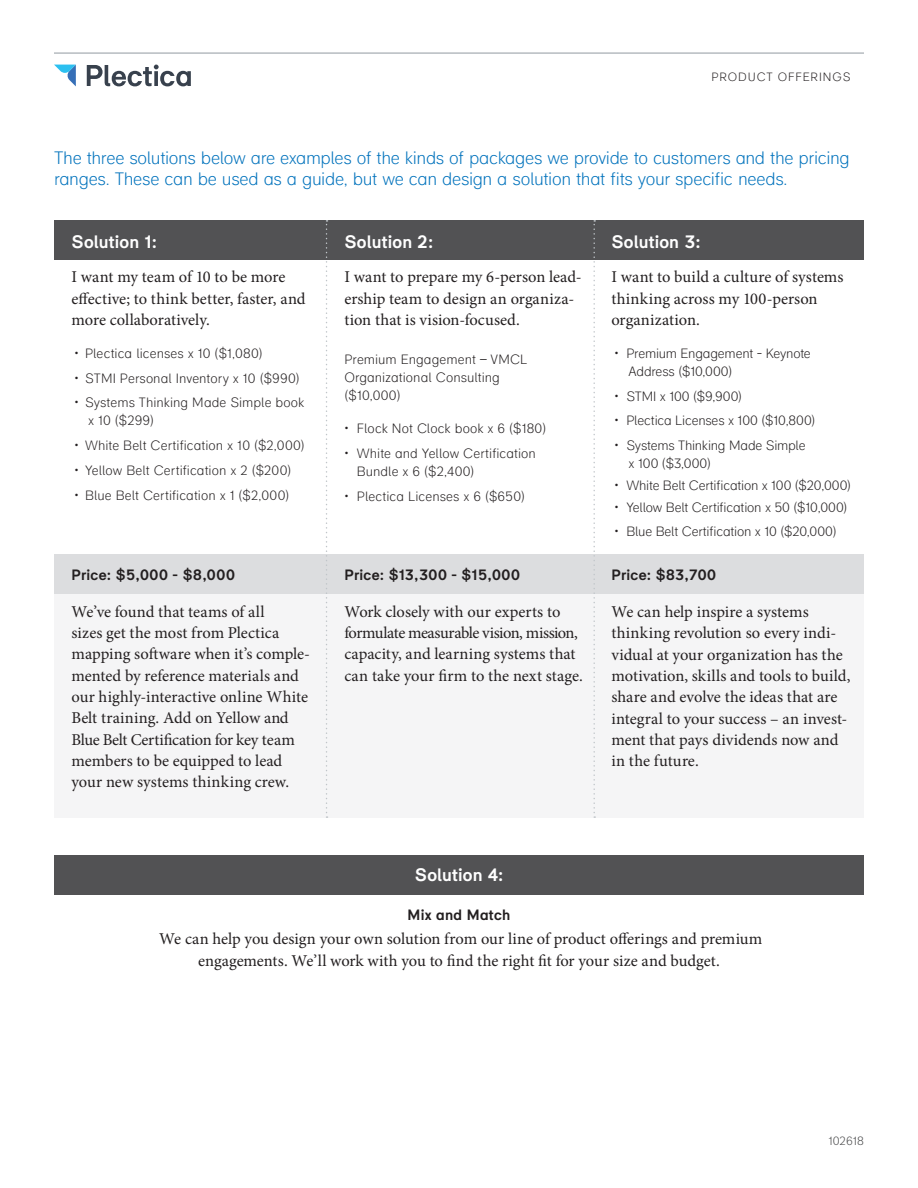
<style>
.page{position:relative;width:918px;height:1188px;background:#fff}
.page>*{position:absolute;margin:0;border:0;box-sizing:border-box;transform-origin:0 0}
.Title-dek-small{font:300 18px/21.3px "Plectica";letter-spacing:-.02em;color:#0072bc}
.Subhead{font:700 18px "Plectica";letter-spacing:.01em;color:#fff}
.Body{font:16.5px/21.3px "Minion Pro";color:#231f20}
.Tertiary_header{font:16.5px/21.3px "Minion Pro";letter-spacing:-.005em;color:#231f20}
.Body-2{font:700 15px "Plectica";letter-spacing:.025em;color:#231f20}
.Tertiary_header-2{font:700 15px "Plectica";letter-spacing:.02em;color:#231f20}
.Body-3{font:300 13.5px/18px "Plectica";color:#231f20}
.Top_Slug_Line{font:300 12px "Plectica";letter-spacing:.075em;color:#231f20}
.t1{font:300 12px "Plectica";color:#4b4c4d}
</style>
<div class="page">
<svg style="left:87px;top:65px;width:104px;height:21px"></svg>
<svg style="left:54px;top:65px;width:22px;height:21px"></svg>
<div style="left:54px;top:220px;width:810px;height:40px;background:#525254"></div>
<hr style="left:54px;top:52px;width:810px;height:2px;background:#c0c5c9">
<div style="left:54px;top:554px;width:810px;height:264px;background:#f5f5f6"></div>
<div style="left:54px;top:554px;width:810px;height:40px;background:#dcdddf"></div>
<svg style="left:326px;top:220px;width:2px;height:598px"></svg>
<svg style="left:593px;top:220px;width:2px;height:598px"></svg>
<div style="left:54px;top:855px;width:810px;height:40px;background:#525254"></div>
<p class="Top_Slug_Line" style="left:711px;top:70px;width:141px">PRODUCT OFFERINGS</p>
<p class="Title-dek-small" style="left:54px;top:147px;width:797px">The three solutions below are examples of the kinds of packages we provide to customers and the pricing ranges. These can be used as a guide, but we can design a solution that fits your specific needs.</p>
<p class="Subhead" style="left:72px;top:231px;width:87px">Solution 1:</p>
<p class="Body" style="left:72px;top:266px;width:236px">I want my team of 10 to be more effective; to think better, faster, and more collaboratively.</p>
<p class="Body-3" style="left:75px;top:344px;width:190px">• Plectica licenses x 10 ($1,080)</p>
<p class="Body-3" style="left:75px;top:369px;width:227px">• STMI Personal Inventory x 10 ($990)</p>
<p class="Body-3" style="left:88px;top:394px;width:218px;text-indent:-14px">• Systems Thinking Made Simple book x 10 ($299)</p>
<p class="Body-3" style="left:75px;top:437px;width:232px">• White Belt Certification x 10 ($2,000)</p>
<p class="Body-3" style="left:75px;top:461px;width:218px">• Yellow Belt Certification x 2 ($200)</p>
<p class="Body-3" style="left:75px;top:486px;width:216px">• Blue Belt Certification x 1 ($2,000)</p>
<p class="Body-2" style="left:72px;top:566px;width:165px">Price: $5,000 - $8,000</p>
<p class="Body" style="left:72px;top:601px;width:240px">We’ve found that teams of all<br>sizes get the most from Plectica mapping software when it’s comple&shy;mented by reference materials and our highly-interactive online White Belt training. Add on Yellow and Blue Belt Certification for key team members to be equipped to lead your new systems thinking crew.</p>
<p class="Subhead" style="left:344px;top:231px;width:90px">Solution 2:</p>
<p class="Body" style="left:344px;top:266px;width:239px">I want to prepare my 6-person lead&shy;ership team to design an organiza&shy;tion that is vision-focused.</p>
<p class="Body-3" style="left:344px;top:351px;width:184px">Premium Engagement – VMCL<br>Organizational Consulting ($10,000)</p>
<p class="Body-3" style="left:344px;top:420px;width:203px">• Flock Not Clock book x 6 ($180)</p>
<p class="Body-3" style="left:357px;top:444px;width:181px;text-indent:-12px">• White and Yellow Certification<br>Bundle x 6 ($2,400)</p>
<p class="Body-3" style="left:344px;top:487px;width:182px">• Plectica Licenses x 6 ($650)</p>
<p class="Tertiary_header-2" style="left:344px;top:566px;width:177px">Price: $13,300 - $15,000</p>
<p class="Tertiary_header" style="left:344px;top:601px;width:240px">Work closely with our experts to formulate measurable vision, mission, capacity, and learning systems that can take your firm to the next stage.</p>
<p class="Subhead" style="left:611px;top:231px;width:90px">Solution 3:</p>
<p class="Body" style="left:611px;top:266px;width:234px">I want to build a culture of systems thinking across my 100-person organization.</p>
<p class="Body-3" style="left:629px;top:344px;width:184px;text-indent:-14px">• Premium Engagement - Keynote<br>Address ($10,000)</p>
<p class="Body-3" style="left:614px;top:387px;width:129px">• STMI x 100 ($9,900)</p>
<p class="Body-3" style="left:614px;top:412px;width:203px">• Plectica Licenses x 100 ($10,800)</p>
<p class="Body-3" style="left:629px;top:437px;width:179px;text-indent:-14px">• Systems Thinking Made Simple x 100 ($3,000)</p>
<p class="Body-3" style="left:614px;top:476px;width:238px">• White Belt Certification x 100 ($20,000)</p>
<p class="Body-3" style="left:614px;top:498px;width:235px">• Yellow Belt Certification x 50 ($10,000)</p>
<p class="Body-3" style="left:614px;top:523px;width:224px">• Blue Belt Certification x 10 ($20,000)</p>
<p class="Body-2" style="left:611px;top:566px;width:106px">Price: $83,700</p>
<p class="Body" style="left:611px;top:601px;width:241px">We can help inspire a systems thinking revolution so every indi&shy;vidual at your organization has the motivation, skills and tools to build, share and evolve the ideas that are integral to your success – an invest&shy;ment that pays dividends now and in the future.</p>
<p class="Subhead" style="left:415px;top:864px;width:90px">Solution 4:</p>
<p class="Tertiary_header-2" style="left:408px;top:906px;width:104px">Mix and Match</p>
<p class="Body" style="left:159px;top:928px;width:605px;text-align:center">We can help you design your own solution from our line of product offerings and premium engagements. We’ll work with you to find the right fit for your size and budget.</p>
<p class="t1" style="left:828px;top:1134px;width:37px">102618</p>
</div>
